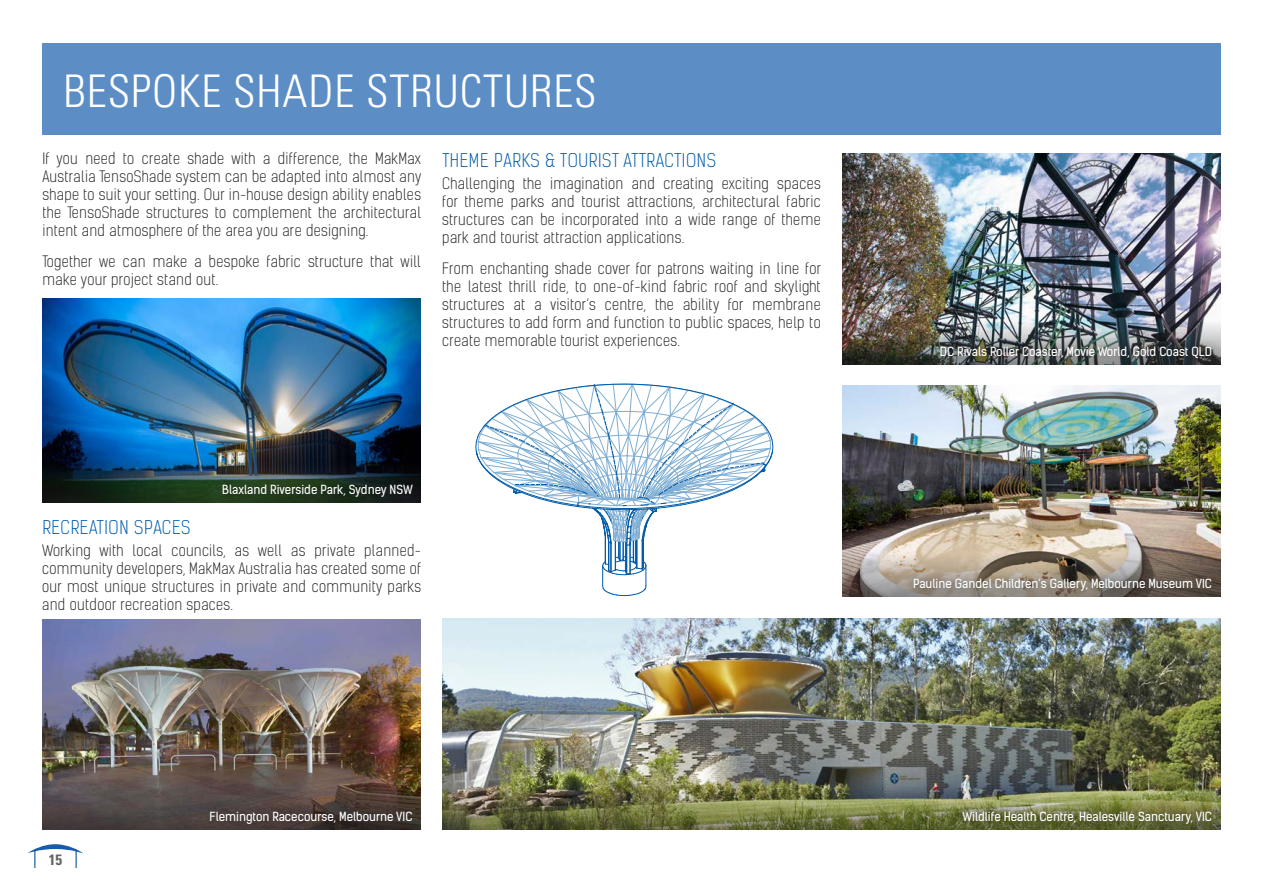
<style>
.page{position:relative;width:1263px;height:893px;background:#fff}
.page>*{position:absolute;margin:0;border:0;box-sizing:border-box;transform-origin:0 0}
.Brochure_Cover_Title{font:45px "Univers LT 47 Lt Cn";letter-spacing:.02em;color:#fff}
.PD_-_Headings{font:300 18px "Kelson Sans";letter-spacing:.035em;color:#005baa}
.Brochure_Copy{font:300 15px/18px "Kelson Sans";letter-spacing:.02em;color:#252525;text-align:justify}
.t1{font:15px "Univers LT 67 Bd Cn";color:#636466}
.t2{font:12px "Kelson Sans";color:#fff}
</style>
<div class="page">
<svg style="left:28px;top:844px;width:55px;height:24px"></svg>
<div style="left:42px;top:850px;width:27px;height:17px;background:#fff"></div>
<div style="left:42px;top:44px;width:1178px;height:91px;background:#5c8dc4"></div>
<img style="left:43px;top:620px;width:378px;height:165px">
<svg style="left:475px;top:383px;width:299px;height:214px"></svg>
<img style="left:43px;top:299px;width:378px;height:160px">
<img style="left:842px;top:153px;width:378px;height:167px">
<img style="left:842px;top:386px;width:378px;height:166px">
<img style="left:442px;top:618px;width:778px;height:167px">
<img style="left:842px;top:320px;width:378px;height:44px">
<div style="left:931px;top:338px;width:290px;height:29px;background:#231f20;opacity:.75"></div>
<svg style="left:842px;top:552px;width:378px;height:45px;background:#9f9184"></svg>
<div style="left:904px;top:570px;width:317px;height:30px;background:#231f20;opacity:.75"></div>
<img style="left:442px;top:785px;width:778px;height:44px">
<div style="left:953px;top:802px;width:268px;height:31px;background:#231f20;opacity:.75"></div>
<svg style="left:43px;top:785px;width:378px;height:44px;background:#534845"></svg>
<div style="left:201px;top:802px;width:220px;height:31px;background:#231f20;opacity:.75"></div>
<img style="left:43px;top:459px;width:378px;height:44px">
<div style="left:213px;top:476px;width:208px;height:30px;background:#231f20;opacity:.75"></div>
<p class="Brochure_Cover_Title" style="left:64px;top:65px;width:535px">BESPOKE SHADE STRUCTURES</p>
<p class="Brochure_Copy" style="left:43px;top:150px;width:380px">If you need to create shade with a difference, the MakMax Australia TensoShade system can be adapted into almost any shape to suit your setting. Our in-house design ability enables the TensoShade structures to complement the architectural intent and atmosphere of the area you are designing.</p>
<p class="Brochure_Copy" style="left:43px;top:253px;width:380px">Together we can make a bespoke fabric structure that will make your project stand out.</p>
<p class="PD_-_Headings" style="left:442px;top:149px;width:275px">THEME PARKS &amp; TOURIST ATTRACTIONS</p>
<p class="Brochure_Copy" style="left:442px;top:175px;width:380px">Challenging the imagination and creating exciting spaces for theme parks and tourist attractions, architectural fabric structures can be incorporated into a wide range of theme park and tourist attraction applications.</p>
<p class="Brochure_Copy" style="left:442px;top:259px;width:380px">From enchanting shade cover for patrons waiting in line for the latest thrill ride, to one-of-kind fabric roof and skylight structures at a visitor’s centre, the ability for membrane structures to add form and function to public spaces, help to create memorable tourist experiences.</p>
<p class="t2" style="left:222px;top:482px;width:192px">Blaxland Riverside Park, Sydney NSW</p>
<p class="PD_-_Headings" style="left:42px;top:517px;width:149px">RECREATION SPACES</p>
<p class="Brochure_Copy" style="left:42px;top:542px;width:380px">Working with local councils, as well as private planned&shy;community developers, MakMax Australia has created some of our most unique structures in private and community parks and outdoor recreation spaces.</p>
<p class="t2" style="left:940px;top:344px;width:273px">DC Rivals Roller Coaster, Movie World, Gold Coast QLD</p>
<p class="t2" style="left:913px;top:576px;width:300px">Pauline Gandel Children’s Gallery, Melbourne Museum VIC</p>
<p class="t1" style="left:49px;top:850px;width:15px">15</p>
<p class="t2" style="left:210px;top:809px;width:204px">Flemington Racecourse, Melbourne VIC</p>
<p class="t2" style="left:962px;top:809px;width:251px">Wildlife Health Centre, Healesville Sanctuary, VIC</p>
</div>
